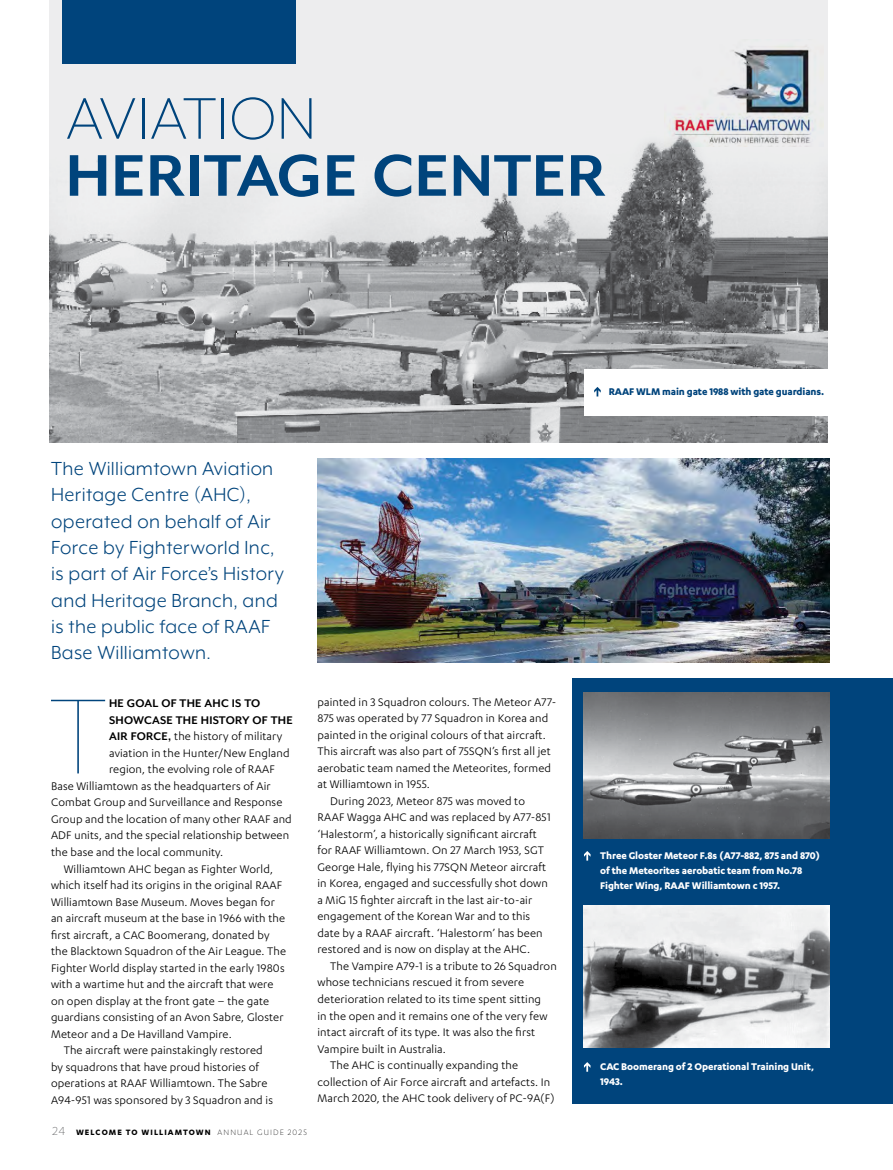
<style>
.page{position:relative;width:893px;height:1170px;background:#fff}
.page>*{position:absolute;margin:0;border:0;box-sizing:border-box;transform-origin:0 0}
.t1{font:100 122.7px "Mr Eaves XL Mod OT";color:#00447c}
.t2{font:700 67.5px "Mr Eaves XL Mod OT";letter-spacing:.01em;color:#00447c}
.t3{font:300 67.5px "Mr Eaves XL Mod OT";letter-spacing:.01em;color:#00447c}
.t4{font:21.75px/26.2px "Mr Eaves XL Mod OT";letter-spacing:.015em;color:#00447c}
.t5{font:12.75px "Karbon";letter-spacing:.01em;color:#000}
.t6{font:700 12.75px/16.5px "Mr Eaves XL Mod OT";letter-spacing:.02em;color:#000}
.t7{font:700 11.25px/15px "Karbon";letter-spacing:-.01em;color:#fff}
.t8{font:700 11.25px "Karbon";letter-spacing:-.01em;color:#00447c}
.t9{font:700 9px "Karbon";letter-spacing:.12em;color:#000}
.s1{font-family:"Mr Eaves XL Mod OT";font-weight:700}
.s2{font-weight:300;font-size:13.5px;color:#58595b}
.s3{font-weight:300}
</style>
<div class="page">
<div style="left:572px;top:678px;width:321px;height:425px;background:#00447c"></div>
<img style="left:50px;top:0;width:777px;height:442px">
<div style="left:62px;top:0;width:234px;height:64px;background:#00447c"></div>
<img style="left:584px;top:692px;width:245px;height:146px">
<img style="left:664px;top:40px;width:159px;height:107px">
<img style="left:317px;top:458px;width:512px;height:204px">
<div style="left:584px;top:370px;width:245px;height:46px;background:#fff"></div>
<svg style="left:594px;top:387px;width:7px;height:9px"></svg>
<svg style="left:584px;top:851px;width:6px;height:9px"></svg>
<img style="left:584px;top:905px;width:245px;height:142px">
<svg style="left:584px;top:1062px;width:6px;height:9px"></svg>
<h2 class="t3" style="left:66px;top:82px;width:252px">AVIATION</h2>
<h2 class="t2" style="left:66px;top:138px;width:542px">HERITAGE CENTER</h2>
<h3 class="t4" style="left:51px;top:455px;width:234px">The Williamtown Aviation<br>Heritage Centre (AHC), operated on behalf of Air<br>Force by Fighterworld Inc, is part of Air Force’s History and Heritage Branch, and is the public face of RAAF<br>Base Williamtown.</h3>
<h1 class="t1" style="left:50px;top:669px;width:59px">T</h1>
<p class="t6" style="left:109px;top:695px;width:185px">HE GOAL OF THE AHC IS TO<br>SHOWCASE THE HISTORY OF THE</p>
<p class="t5" style="left:109px;top:729px;width:175px"><span class="s1">AIR FORCE,</span> the history of military</p>
<p class="t5" style="left:109px;top:746px;width:182px">aviation in the Hunter/New England</p>
<p class="t5" style="left:109px;top:762px;width:167px">region, the evolving role of RAAF</p>
<p class="t5" style="left:51px;top:779px;width:221px">Base Williamtown as the headquarters of Air</p>
<p class="t5" style="left:51px;top:795px;width:233px">Combat Group and Surveillance and Response</p>
<p class="t5" style="left:51px;top:812px;width:242px">Group and the location of many other RAAF and</p>
<p class="t5" style="left:51px;top:828px;width:240px">ADF units, and the special relationship between</p>
<p class="t5" style="left:51px;top:845px;width:174px">the base and the local community.</p>
<p class="t5" style="left:64px;top:861px;width:211px">Williamtown AHC began as Fighter World,</p>
<p class="t5" style="left:51px;top:878px;width:233px">which itself had its origins in the original RAAF</p>
<p class="t5" style="left:51px;top:894px;width:225px">Williamtown Base Museum. Moves began for</p>
<p class="t5" style="left:51px;top:911px;width:236px">an aircraft museum at the base in 1966 with the</p>
<p class="t5" style="left:51px;top:927px;width:220px">first aircraft, a CAC Boomerang, donated by</p>
<p class="t5" style="left:51px;top:944px;width:237px">the Blacktown Squadron of the Air League. The</p>
<p class="t5" style="left:51px;top:960px;width:235px">Fighter World display started in the early 1980s</p>
<p class="t5" style="left:51px;top:977px;width:224px">with a wartime hut and the aircraft that were</p>
<p class="t5" style="left:51px;top:993px;width:220px">on open display at the front gate – the gate</p>
<p class="t5" style="left:51px;top:1010px;width:234px">guardians consisting of an Avon Sabre, Gloster</p>
<p class="t5" style="left:51px;top:1026px;width:182px">Meteor and a De Havilland Vampire.</p>
<p class="t5" style="left:64px;top:1043px;width:201px">The aircraft were painstakingly restored</p>
<p class="t5" style="left:51px;top:1059px;width:209px">by squadrons that have proud histories of</p>
<p class="t5" style="left:51px;top:1076px;width:218px">operations at RAAF Williamtown. The Sabre</p>
<p class="t5" style="left:51px;top:1092px;width:223px">A94-951 was sponsored by 3 Squadron and is</p>
<p class="t9" style="left:52px;top:1127px;width:256px"><span class="s2">24</span> WELCOME TO WILLIAMTOWN <span class="s3">ANNUAL GUIDE 2025</span></p>
<p class="t5" style="left:317px;top:695px;width:240px">painted in 3 Squadron colours. The Meteor A77-</p>
<p class="t5" style="left:317px;top:711px;width:232px">875 was operated by 77 Squadron in Korea and</p>
<p class="t5" style="left:317px;top:728px;width:230px">painted in the original colours of that aircraft.</p>
<p class="t5" style="left:317px;top:744px;width:235px">This aircraft was also part of 75SQN’s first all jet</p>
<p class="t5" style="left:317px;top:761px;width:235px">aerobatic team named the Meteorites, formed</p>
<p class="t5" style="left:317px;top:777px;width:114px">at Williamtown in 1955.</p>
<p class="t5" style="left:330px;top:794px;width:196px">During 2023, Meteor 875 was moved to</p>
<p class="t5" style="left:317px;top:810px;width:235px">RAAF Wagga AHC and was replaced by A77-851</p>
<p class="t5" style="left:317px;top:827px;width:221px">‘Halestorm’, a historically significant aircraft</p>
<p class="t5" style="left:317px;top:843px;width:228px">for RAAF Williamtown. On 27 March 1953, SGT</p>
<p class="t5" style="left:317px;top:860px;width:230px">George Hale, flying his 77SQN Meteor aircraft</p>
<p class="t5" style="left:317px;top:876px;width:232px">in Korea, engaged and successfully shot down</p>
<p class="t5" style="left:317px;top:893px;width:216px">a MiG 15 fighter aircraft in the last air-to-air</p>
<p class="t5" style="left:317px;top:909px;width:214px">engagement of the Korean War and to this</p>
<p class="t5" style="left:317px;top:926px;width:227px">date by a RAAF aircraft. ‘Halestorm’ has been</p>
<p class="t5" style="left:317px;top:942px;width:214px">restored and is now on display at the AHC.</p>
<p class="t5" style="left:330px;top:959px;width:228px">The Vampire A79-1 is a tribute to 26 Squadron</p>
<p class="t5" style="left:317px;top:975px;width:208px">whose technicians rescued it from severe</p>
<p class="t5" style="left:317px;top:992px;width:225px">deterioration related to its time spent sitting</p>
<p class="t5" style="left:317px;top:1008px;width:231px">in the open and it remains one of the very few</p>
<p class="t5" style="left:317px;top:1025px;width:219px">intact aircraft of its type. It was also the first</p>
<p class="t5" style="left:317px;top:1041px;width:130px">Vampire built in Australia.</p>
<p class="t5" style="left:330px;top:1058px;width:189px">The AHC is continually expanding the</p>
<p class="t5" style="left:317px;top:1074px;width:234px">collection of Air Force aircraft and artefacts. In</p>
<p class="t5" style="left:317px;top:1091px;width:239px">March 2020, the AHC took delivery of PC-9A(F)</p>
<p class="t8" style="left:609px;top:385px;width:217px">RAAF WLM main gate 1988 with gate guardians.</p>
<p class="t7" style="left:600px;top:847px;width:221px">Three Gloster Meteor F.8s (A77-882, 875 and 870) of the Meteorites aerobatic team from No.78<br>Fighter Wing, RAAF Williamtown c 1957.</p>
<p class="t7" style="left:600px;top:1058px;width:215px">CAC Boomerang of 2 Operational Training Unit,<br>1943.</p>
</div>
